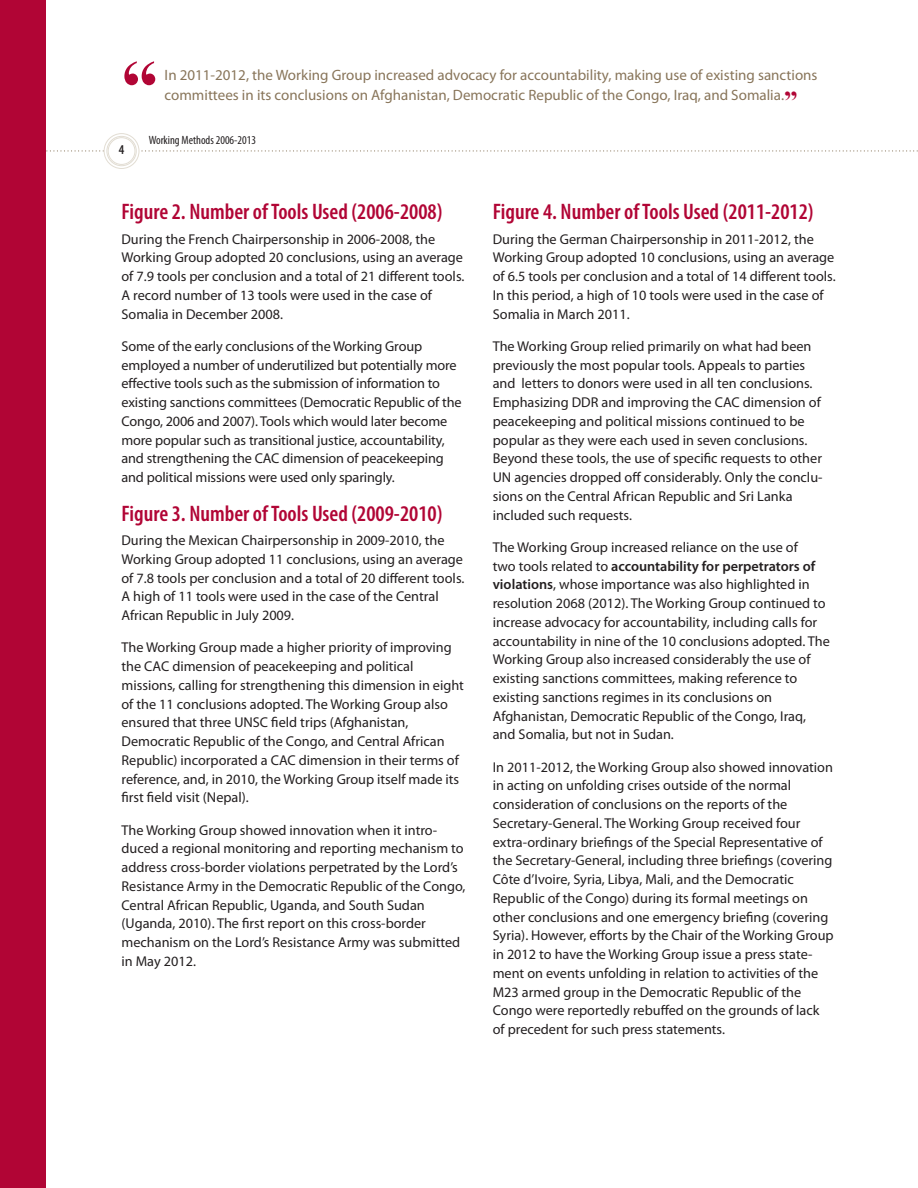
<style>
.page{position:relative;width:918px;height:1188px;background:#fff}
.page>*{position:absolute;margin:0;border:0;box-sizing:border-box;transform-origin:0 0}
.t1{font:700 73.5px "Times New Roman";color:#b10535}
.t2{font:600 condensed 22.5px "Myriad Pro";color:#b10535}
.t3{font:15px/20.2px "Myriad Pro";color:#88755a}
.t4{font:14.25px/18.8px "Myriad Pro";color:#231f20}
.t5{font:600 condensed 13.5px "Myriad Pro";color:#231f20}
.t6{font:condensed 12px "Myriad Pro";color:#231f20}
.s1{font-family:"Times New Roman";font-weight:700;font-size:27px;color:#b10535}
.s2{font-weight:600}
</style>
<div class="page">
<svg style="left:46px;top:150px;width:872px;height:2px"></svg>
<svg style="left:104px;top:134px;width:35px;height:34px"></svg>
<div style="left:104px;top:133px;width:35px;height:36px;border:1px solid #e2ddd3;border-radius:50%"></div>
<div style="left:107px;top:136px;width:29px;height:30px;background:#e8e4dc;border:1px solid #e2ddd3;border-radius:50%"></div>
<div style="left:108px;top:138px;width:27px;height:26px;background:#fff;border-radius:50%"></div>
<div style="left:108px;top:137px;width:27px;height:28px;border:1px solid #e2ddd3;border-radius:50%"></div>
<div style="left:0;top:0;width:46px;height:1188px;background:#b10535"></div>
<h1 class="t1" style="left:122px;top:36px;width:38px">“</h1>
<p class="t3" style="left:165px;top:65px;width:654px">In 2011-2012, the Working Group increased advocacy for accountability, making use of existing sanctions committees in its conclusions on Afghanistan, Democratic Republic of the Congo, Iraq, and Somalia.<span class="s1">”</span></p>
<p class="t5" style="left:119px;top:143px;width:7px">4</p>
<p class="t6" style="left:149px;top:134px;width:109px">Working Methods 2006-2013</p>
<h2 class="t2" style="left:122px;top:200px;width:323px">Figure 2. Number of Tools Used (2006-2008)</h2>
<p class="t4" style="left:122px;top:230px;width:344px">During the French Chairpersonship in 2006-2008, the Working Group adopted 20 conclusions, using an average of 7.9 tools per conclusion and a total of 21 different tools.<br>A record number of 13 tools were used in the case of Somalia in December 2008.</p>
<p class="t4" style="left:122px;top:337px;width:342px">Some of the early conclusions of the Working Group employed a number of underutilized but potentially more effective tools such as the submission of information to existing sanctions committees (Democratic Republic of the Congo, 2006 and 2007). Tools which would later become more popular such as transitional justice, accountability, and strengthening the CAC dimension of peacekeeping and political missions were used only sparingly.</p>
<h2 class="t2" style="left:122px;top:501px;width:323px">Figure 3. Number of Tools Used (2009-2010)</h2>
<p class="t4" style="left:122px;top:531px;width:344px">During the Mexican Chairpersonship in 2009-2010, the Working Group adopted 11 conclusions, using an average of 7.8 tools per conclusion and a total of 20 different tools.<br>A high of 11 tools were used in the case of the Central African Republic in July 2009.</p>
<p class="t4" style="left:122px;top:639px;width:344px">The Working Group made a higher priority of improving the CAC dimension of peacekeeping and political missions, calling for strengthening this dimension in eight of the 11 conclusions adopted. The Working Group also ensured that three UNSC field trips (Afghanistan, Democratic Republic of the Congo, and Central African Republic) incorporated a CAC dimension in their terms of reference, and, in 2010, the Working Group itself made its first field visit (Nepal).</p>
<p class="t4" style="left:122px;top:821px;width:346px">The Working Group showed innovation when it intro&shy;duced a regional monitoring and reporting mechanism to address cross-border violations perpetrated by the Lord’s Resistance Army in the Democratic Republic of the Congo, Central African Republic, Uganda, and South Sudan (Uganda, 2010). The first report on this cross-border mechanism on the Lord’s Resistance Army was submitted in May 2012.</p>
<h2 class="t2" style="left:493px;top:200px;width:323px">Figure 4. Number of Tools Used (2011-2012)</h2>
<p class="t4" style="left:493px;top:230px;width:344px">During the German Chairpersonship in 2011-2012, the Working Group adopted 10 conclusions, using an average of 6.5 tools per conclusion and a total of 14 different tools.<br>In this period, a high of 10 tools were used in the case of Somalia in March 2011.</p>
<p class="t4" style="left:493px;top:337px;width:331px">The Working Group relied primarily on what had been previously the most popular tools. Appeals to parties and letters to donors were used in all ten conclusions.<br>Emphasizing DDR and improving the CAC dimension of peacekeeping and political missions continued to be popular as they were each used in seven conclusions.<br>Beyond these tools, the use of specific requests to other UN agencies dropped off considerably. Only the conclu&shy;sions on the Central African Republic and Sri Lanka included such requests.</p>
<p class="t4" style="left:493px;top:538px;width:339px">The Working Group increased reliance on the use of<br>two tools related to <span class="s2">accountability for perpetrators of violations</span>, whose importance was also highlighted in resolution 2068 (2012). The Working Group continued to increase advocacy for accountability, including calls for accountability in nine of the 10 conclusions adopted. The Working Group also increased considerably the use of existing sanctions committees, making reference to existing sanctions regimes in its conclusions on Afghanistan, Democratic Republic of the Congo, Iraq, and Somalia, but not in Sudan.</p>
<p class="t4" style="left:493px;top:758px;width:342px">In 2011-2012, the Working Group also showed innovation in acting on unfolding crises outside of the normal consideration of conclusions on the reports of the Secretary-General. The Working Group received four extra-ordinary briefings of the Special Representative of the Secretary-General, including three briefings (covering Côte d’Ivoire, Syria, Libya, Mali, and the Democratic Republic of the Congo) during its formal meetings on other conclusions and one emergency briefing (covering Syria). However, efforts by the Chair of the Working Group in 2012 to have the Working Group issue a press state&shy;ment on events unfolding in relation to activities of the M23 armed group in the Democratic Republic of the Congo were reportedly rebuffed on the grounds of lack of precedent for such press statements.</p>
</div>
